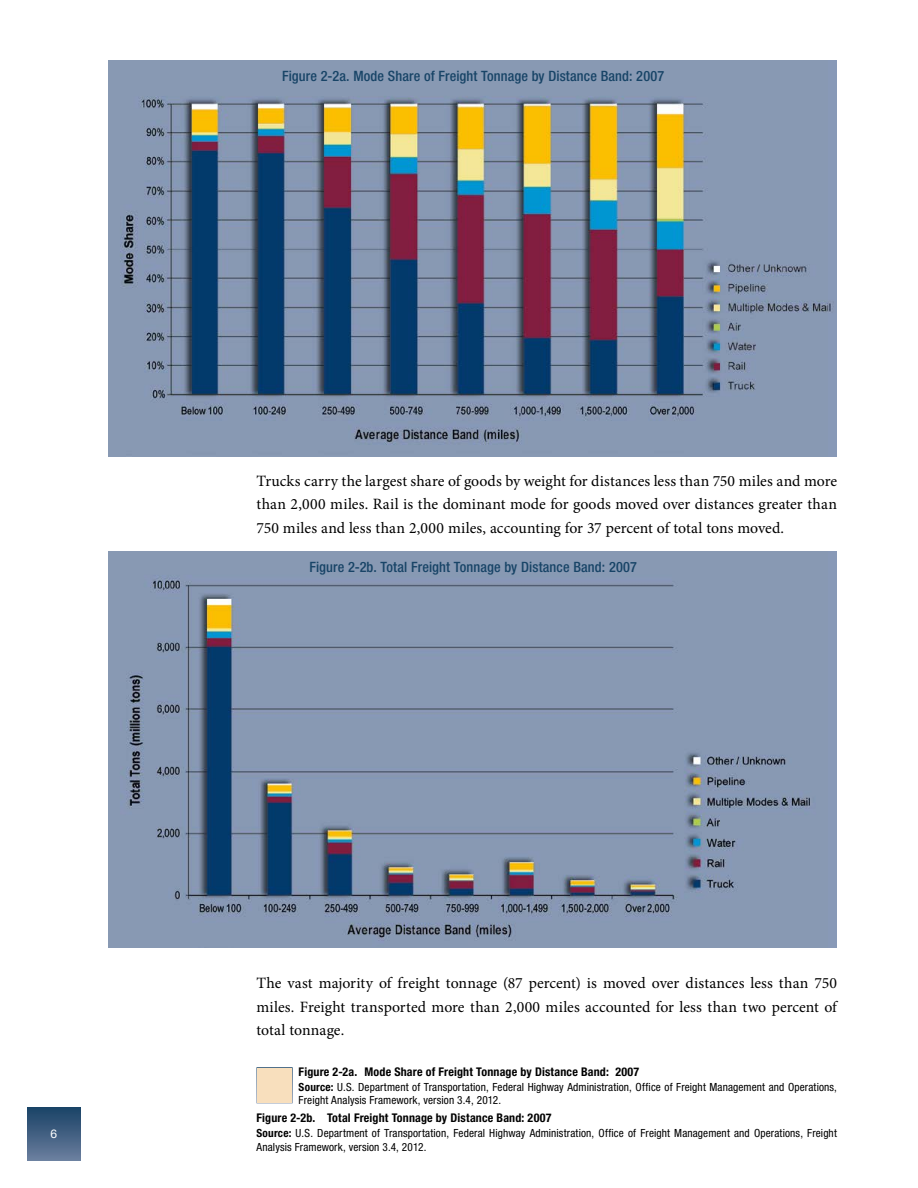
<style>
.page{position:relative;width:918px;height:1188px;background:#fff}
.page>*{position:absolute;margin:0;border:0;box-sizing:border-box;transform-origin:0 0}
.t1{font:15.75px/23.2px "Minion Pro";letter-spacing:.005em;color:#000;text-align:justify}
.t2{font:500 condensed 14.25px "Helvetica Neue LT Std";letter-spacing:.01em;color:#184467}
.t3{font:700 condensed 12px "Helvetica Neue LT Std";letter-spacing:.015em;color:#000}
.t4{font:12px "Helvetica Neue LT Std";color:#fff}
.t5{font:condensed 11.25px/13.5px "Helvetica Neue LT Std";letter-spacing:.01em;color:#000}
.s1{font-weight:700}
</style>
<div class="page">
<div style="left:27px;top:1107px;width:54px;height:54px;background:linear-gradient(to bottom,#194266,#6a7e9e)"></div>
<img style="left:108px;top:61px;width:729px;height:396px">
<img style="left:108px;top:551px;width:729px;height:396px">
<div style="left:256px;top:1067px;width:37px;height:36px;background:#f8dfbd"></div>
<p class="t4" style="left:51px;top:1127px;width:8px">6</p>
<p class="t2" style="left:282px;top:68px;width:384px">Figure 2-2a. Mode Share of Freight Tonnage by Distance Band: 2007</p>
<p class="t1" style="left:256px;top:470px;width:582px">Trucks carry the largest share of goods by weight for distances less than 750 miles and more than 2,000 miles. Rail is the dominant mode for goods moved over distances greater than 750 miles and less than 2,000 miles, accounting for 37 percent of total tons moved.</p>
<p class="t2" style="left:309px;top:558px;width:329px">Figure 2-2b. Total Freight Tonnage by Distance Band: 2007</p>
<p class="t1" style="left:256px;top:972px;width:582px">The vast majority of freight tonnage (87 percent) is moved over distances less than 750 miles. Freight transported more than 2,000 miles accounted for less than two percent of total tonnage.</p>
<p class="t3" style="left:299px;top:1064px;width:342px">Figure 2-2a. Mode Share of Freight Tonnage by Distance Band: 2007</p>
<p class="t5" style="left:299px;top:1080px;width:540px"><span class="s1">Source:</span> U.S. Department of Transportation, Federal Highway Administration, Office of Freight Management and Operations,<br>Freight Analysis Framework, version 3.4, 2012.</p>
<p class="t3" style="left:256px;top:1110px;width:297px">Figure 2-2b. Total Freight Tonnage by Distance Band: 2007</p>
<p class="t5" style="left:256px;top:1126px;width:582px"><span class="s1">Source:</span> U.S. Department of Transportation, Federal Highway Administration, Office of Freight Management and Operations, Freight<br>Analysis Framework, version 3.4, 2012.</p>
</div>
